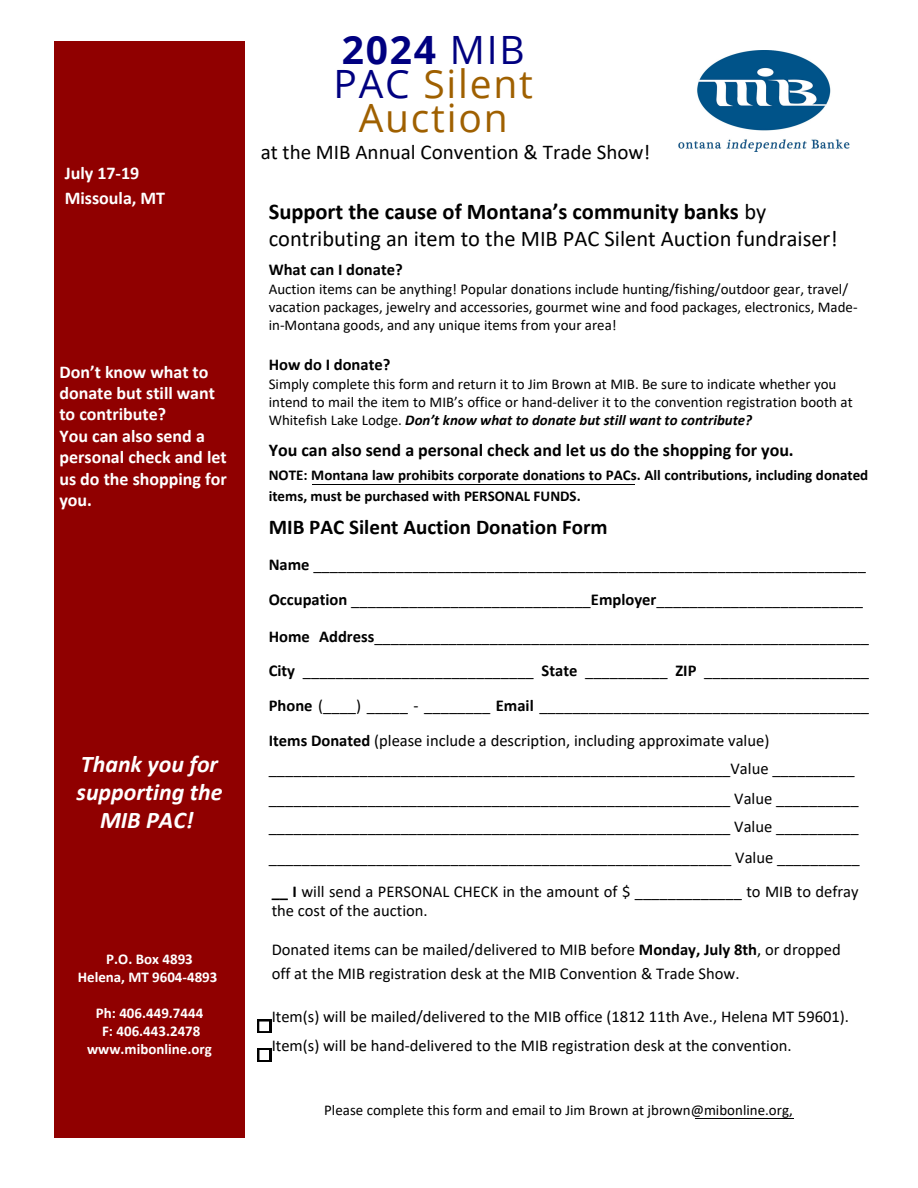
<style>
.page{position:relative;width:918px;height:1188px;background:#fff}
.page>*{position:absolute;margin:0;border:0;box-sizing:border-box;transform-origin:0 0}
.t1{font:39px/33.8px "Open Sans";letter-spacing:.045em;color:#9f6000;text-align:center}
.t2{font:italic 700 24px/28.2px "Calibri";color:#fff;text-align:center}
.t3{font:22.5px/27px "Calibri";color:#000}
.t4{font:21px "Calibri";color:#000}
.t5{font:700 21px "Calibri";color:#000}
.t6{font:700 18px/21.3px "Calibri";color:#fff}
.t7{font:700 18px "Calibri";color:#000}
.t8{font:16.65px "Calibri";color:#000}
.t9{font:16.5px/34.8px "Calibri";color:#000}
.t10{font:700 16.5px "Calibri";color:#000}
.t11{font:15px/18px "Calibri";color:#000}
.t12{font:700 15px/20.2px "Calibri";color:#000}
.t13{font:700 15px/18px "Calibri";color:#fff;text-align:center}
.s1{font-weight:700;color:#000080}
.s2{color:#000080}
.s3{font-weight:700}
.s4{font-weight:700;font-style:italic}
</style>
<div class="page">
<div style="left:55px;top:41px;width:190px;height:1097px;background:#900000"></div>
<hr style="left:695px;top:1118px;width:99px;height:1px;background:#000">
<img style="left:679px;top:51px;width:170px;height:101px">
<div style="left:256px;top:1018px;width:16px;height:17px;border:3px solid #000"></div>
<div style="left:256px;top:1047px;width:16px;height:16px;border:3px solid #000"></div>
<hr style="left:312px;top:484px;width:322px;height:1px;background:#000">
<p class="t6" style="left:65px;top:164px;width:76px">July 17-19</p>
<p class="t6" style="left:65px;top:189px;width:102px">Missoula, MT</p>
<p class="t6" style="left:59px;top:363px;width:157px">Don’t know what to donate but still want to contribute?</p>
<p class="t6" style="left:59px;top:427px;width:169px">You can also send a personal check and let us do the shopping for you.</p>
<p class="t2" style="left:77px;top:751px;width:147px">Thank you for supporting the<br>MIB PAC!</p>
<p class="t13" style="left:106px;top:952px;width:88px">P.O. Box 4893</p>
<p class="t13" style="left:78px;top:970px;width:141px">Helena, MT 9604-4893</p>
<p class="t13" style="left:96px;top:1006px;width:109px">Ph: 406.449.7444</p>
<p class="t13" style="left:87px;top:1024px;width:126px">F: 406.443.2478 www.mibonline.org</p>
<p class="t1" style="left:334px;top:32px;width:201px"><span class="s1">2024</span> <span class="s2">MIB<br>PAC</span> Silent<br>Auction</p>
<p class="t4" style="left:261px;top:143px;width:391px">at the MIB Annual Convention &amp; Trade Show!</p>
<p class="t3" style="left:269px;top:200px;width:571px"><span class="s3">Support the cause of Montana’s community banks</span> by contributing an item to the MIB PAC Silent Auction fundraiser!</p>
<p class="t10" style="left:269px;top:263px;width:136px">What can I donate?</p>
<p class="t11" style="left:269px;top:281px;width:590px">Auction items can be anything! Popular donations include hunting/fishing/outdoor gear, travel/ vacation packages, jewelry and accessories, gourmet wine and food packages, electronics, Made&shy;in-Montana goods, and any unique items from your area!</p>
<p class="t10" style="left:269px;top:358px;width:123px">How do I donate?</p>
<p class="t11" style="left:269px;top:376px;width:569px">Simply complete this form and return it to Jim Brown at MIB. Be sure to indicate whether you</p>
<p class="t11" style="left:269px;top:394px;width:585px">intend to mail the item to MIB’s office or hand-deliver it to the convention registration booth at<br>Whitefish Lake Lodge. <span class="s4">Don’t know what to donate but still want to contribute?</span></p>
<p class="t7" style="left:269px;top:443px;width:527px">You can also send a personal check and let us do the shopping for you.</p>
<p class="t12" style="left:269px;top:466px;width:601px">NOTE: Montana law prohibits corporate donations to PACs. All contributions, including donated items, must be purchased with PERSONAL FUNDS.</p>
<p class="t5" style="left:269px;top:518px;width:340px">MIB PAC Silent Auction Donation Form</p>
<p class="t9" style="left:269px;top:549px;width:599px"><span class="s3">Name</span> ___________________________________________________________________</p>
<p class="t8" style="left:269px;top:593px;width:596px"><span class="s3">Occupation</span> _____________________________<span class="s3">Employer</span>_________________________</p>
<p class="t9" style="left:269px;top:620px;width:602px;text-align:justify"><span class="s3">Home Address</span>____________________________________________________________ <span class="s3">City</span> ____________________________ <span class="s3">State</span> __________ <span class="s3">ZIP</span> ____________________ <span class="s3">Phone</span> (____) _____ - ________ <span class="s3">Email</span> ________________________________________ <span class="s3">Items Donated</span> (please include a description, including approximate value)</p>
<p class="t9" style="left:269px;top:753px;width:588px">________________________________________________________Value __________</p>
<p class="t9" style="left:269px;top:782px;width:591px">________________________________________________________ Value __________</p>
<p class="t9" style="left:269px;top:810px;width:591px">________________________________________________________ Value __________</p>
<p class="t8" style="left:269px;top:851px;width:593px">________________________________________________________ Value __________</p>
<p class="t9" style="left:272px;top:884px;width:589px;line-height:19.2px"><span class="s3">__ I</span> will send a PERSONAL CHECK in the amount of $ _____________ to MIB to defray the cost of the auction.</p>
<p class="t9" style="left:272px;top:933px;width:571px">Donated items can be mailed/delivered to MIB before <span class="s3">Monday, July 8th</span>, or dropped</p>
<p class="t9" style="left:272px;top:958px;width:469px">off at the MIB registration desk at the MIB Convention &amp; Trade Show.</p>
<p class="t9" style="left:272px;top:1001px;width:579px">Item(s) will be mailed/delivered to the MIB office (1812 11th Ave., Helena MT 59601).</p>
<p class="t9" style="left:272px;top:1030px;width:522px">Item(s) will be hand-delivered to the MIB registration desk at the convention.</p>
<p class="t11" style="left:324px;top:1102px;width:470px">Please complete this form and email to Jim Brown at jbrown@mibonline.org,</p>
</div>
